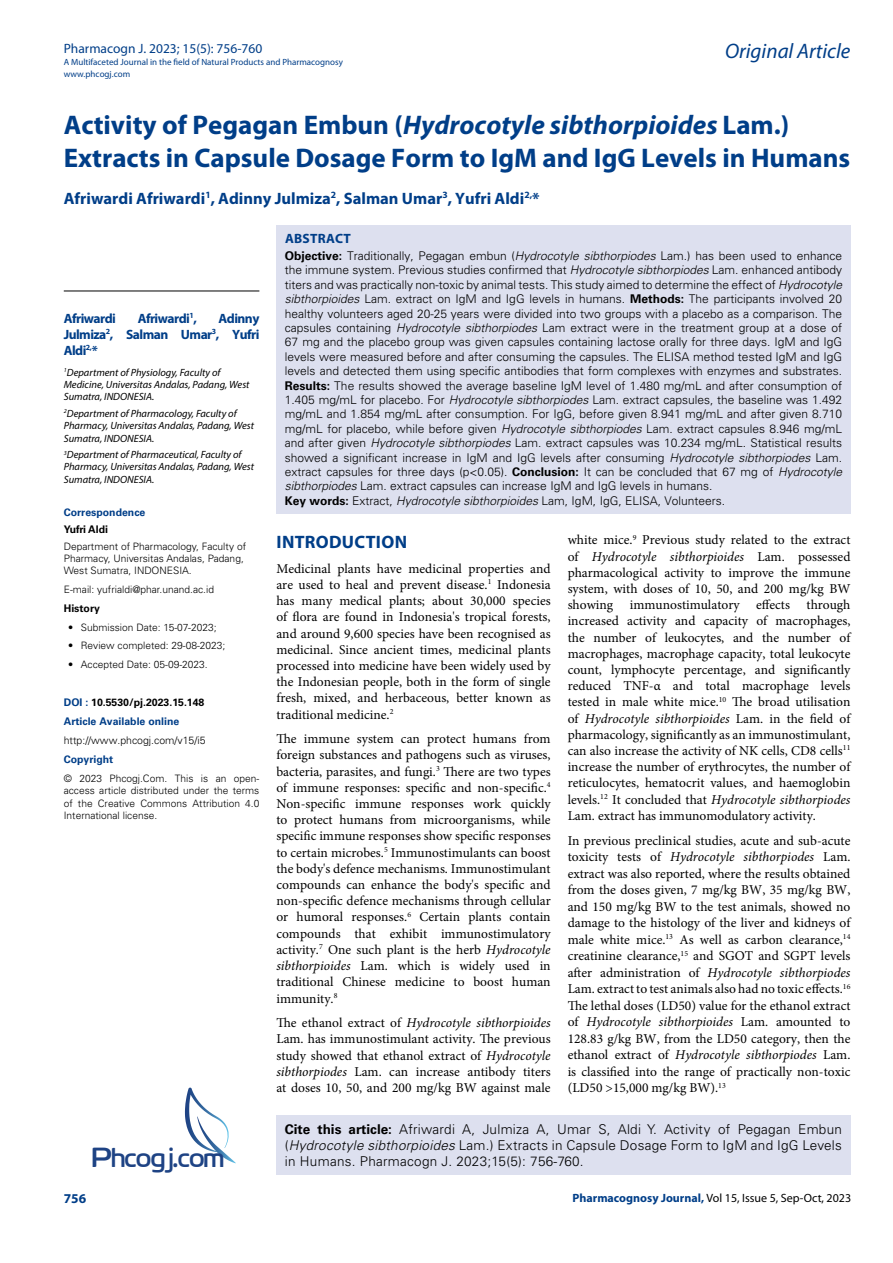
<style>
.page{position:relative;width:893px;height:1263px;background:#fff}
.page>*{position:absolute;margin:0;border:0;box-sizing:border-box;transform-origin:0 0}
.t1{font:27.6px "Cloud World";color:#1e4384}
.t2{font:700 27px/33px "Myriad Pro";color:#003e88}
.t3{font:italic 21px "Myriad Pro";color:#003e88}
.t4{font:700 18px "Myriad Pro";letter-spacing:.015em;color:#003e88}
.t5{font:700 16.5px "Myriad Pro";color:#003e88}
.t6{font:13.5px/16.2px "Minion Pro";color:#000;text-align:justify}
.t7{font:300 13.5px/16.2px "Univers LT Std";letter-spacing:.02em;color:#000}
.t8{font:700 13.5px/16.2px "Myriad Pro";letter-spacing:-.04em;color:#003e88;text-align:justify}
.t9{font:13.5px "Myriad Pro";color:#003e88}
.t10{font:700 13.5px "Myriad Pro";letter-spacing:.02em;color:#003e88}
.t11{font:300 12px/14.4px "Univers LT Std";color:#000}
.t12{font:12px "Myriad Pro";color:#000}
.t13{font:italic 10.5px/12.3px "Myriad Pro";color:#000}
.t14{font:700 10.5px/18.9px "Univers LT Std";color:#003e88}
.t15{font:300 10.5px "Univers LT Std";color:#000}
.t16{font:700 10.5px "Univers LT Std";color:#000}
.t17{font:300 10.2px/12.3px "Univers LT Std";color:#000}
.t18{font:9px/12px "Myriad Pro";color:#003e88}
.s1{font-style:italic}
.s2{color:#000}
.s3{font-weight:700}
.s4{font-weight:700;color:#003e88}
</style>
<div class="page">
<div style="left:276px;top:1115px;width:574px;height:60px;background:#dde0ef"></div>
<svg style="left:185px;top:1087px;width:51px;height:76px"></svg>
<div style="left:276px;top:225px;width:575px;height:288px;background:#dde0ef"></div>
<hr style="left:64px;top:291px;width:195px;height:1px;background:#000">
<p class="t9" style="left:64px;top:40px;width:200px">Pharmacogn J. 2023; 15(5): 756-760</p>
<p class="t18" style="left:64px;top:55px;width:281px">A Multifaceted Journal in the field of Natural Products and Pharmacognosy www.phcogj.com</p>
<h3 class="t3" style="left:725px;top:38px;width:127px">Original Article</h3>
<h2 class="t2" style="left:64px;top:108px;width:788px">Activity of Pegagan Embun (<span class="s1">Hydrocotyle sibthorpioides</span> Lam.)<br>Extracts in Capsule Dosage Form to IgM and IgG Levels in Humans</h2>
<p class="t5" style="left:64px;top:187px;width:477px">Afriwardi Afriwardi<sup>1</sup>, Adinny Julmiza<sup>2</sup>, Salman Umar<sup>3</sup>, Yufri Aldi<sup>2,</sup>*</p>
<p class="t8" style="left:64px;top:309px;width:54px">Afriwardi</p>
<p class="t8" style="left:138px;top:309px;width:61px">Afriwardi<sup>1</sup>,</p>
<p class="t8" style="left:64px;top:309px;width:197px;text-indent:155px">Adinny Julmiza<sup>2</sup>, Salman Umar<sup>3</sup>, Yufri Aldi<sup>2,</sup>*</p>
<p class="t13" style="left:64px;top:366px;width:187px"><sup>1</sup>Department of Physiology, Faculty of<br>Medicine, Universitas Andalas, Padang, West<br>Sumatra, INDONESIA.</p>
<p class="t13" style="left:64px;top:407px;width:192px"><sup>2</sup>Department of Pharmacology, Faculty of<br>Pharmacy, Universitas Andalas, Padang, West<br>Sumatra, INDONESIA.</p>
<p class="t13" style="left:64px;top:448px;width:192px"><sup>3</sup>Department of Pharmaceutical, Faculty of<br>Pharmacy, Universitas Andalas, Padang, West<br>Sumatra, INDONESIA.</p>
<p class="t14" style="left:64px;top:503px;width:83px">Correspondence</p>
<p class="t16" style="left:64px;top:523px;width:46px">Yufri Aldi</p>
<p class="t17" style="left:64px;top:540px;width:184px">Department of Pharmacology, Faculty of<br>Pharmacy, Universitas Andalas, Padang,<br>West Sumatra, INDONESIA.</p>
<p class="t17" style="left:64px;top:583px;width:152px">E-mail: yufrialdi@phar.unand.ac.id</p>
<p class="t16" style="left:64px;top:602px;width:38px">History</p>
<p class="t17" style="left:68px;top:621px;width:150px">• Submission Date: 15-07-2023;</p>
<p class="t17" style="left:68px;top:640px;width:159px">• Review completed: 29-08-2023;</p>
<p class="t17" style="left:68px;top:659px;width:141px">• Accepted Date: 05-09-2023.</p>
<p class="t14" style="left:64px;top:693px;width:142px">DOI : <span class="s2">10.5530/pj.2023.15.148<br></span>Article Available online</p>
<p class="t15" style="left:64px;top:734px;width:143px">http://www.phcogj.com/v15/i5</p>
<p class="t14" style="left:64px;top:750px;width:51px">Copyright</p>
<p class="t17" style="left:64px;top:772px;width:197px;text-align:justify">© 2023 Phcogj.Com. This is an open&shy;access article distributed under the terms of the Creative Commons Attribution 4.0<br>International license.</p>
<p class="t10" style="left:285px;top:230px;width:67px">ABSTRACT</p>
<p class="t11" style="left:285px;top:248px;width:559px"><span class="s3">Objective:</span> Traditionally, Pegagan embun (<span class="s1">Hydrocotyle sibthorpiodes</span> Lam.) has been used to enhance the immune system. Previous studies confirmed that <span class="s1">Hydrocotyle sibthorpiodes</span> Lam. enhanced antibody titers and was practically non-toxic by animal tests. This study aimed to determine the effect of <span class="s1">Hydrocotyle sibthorpioides</span> Lam. extract on IgM and IgG levels in humans. <span class="s3">Methods:</span> The participants involved 20 healthy volunteers aged 20-25 years were divided into two groups with a placebo as a comparison. The capsules containing <span class="s1">Hydrocotyle sibthorpiodes</span> Lam extract were in the treatment group at a dose of 67 mg and the placebo group was given capsules containing lactose orally for three days. IgM and IgG levels were measured before and after consuming the capsules. The ELISA method tested IgM and IgG levels and detected them using specific antibodies that form complexes with enzymes and substrates.<br><span class="s3">Results:</span> The results showed the average baseline IgM level of 1.480 mg/mL and after consumption of 1.405 mg/mL for placebo. For <span class="s1">Hydrocotyle sibthorpiodes</span> Lam. extract capsules, the baseline was 1.492 mg/mL and 1.854 mg/mL after consumption. For IgG, before given 8.941 mg/mL and after given 8.710 mg/mL for placebo, while before given <span class="s1">Hydrocotyle sibthorpiodes</span> Lam. extract capsules 8.946 mg/mL and after given <span class="s1">Hydrocotyle sibthorpiodes</span> Lam. extract capsules was 10.234 mg/mL. Statistical results showed a significant increase in IgM and IgG levels after consuming <span class="s1">Hydrocotyle sibthorpiodes</span> Lam. extract capsules for three days (p&lt;0.05). <span class="s3">Conclusion:</span> It can be concluded that 67 mg of <span class="s1">Hydrocotyle sibthorpiodes</span> Lam. extract capsules can increase IgM and IgG levels in humans.<br><span class="s3">Key words:</span> Extract, <span class="s1">Hydrocotyle sibthorpioides</span> Lam, IgM, IgG, ELISA, Volunteers.</p>
<h3 class="t4" style="left:277px;top:530px;width:132px">INTRODUCTION</h3>
<p class="t6" style="left:276px;top:560px;width:276px">Medicinal plants have medicinal properties and are used to heal and prevent disease.<sup>1</sup> Indonesia has many medical plants; about 30,000 species of flora are found in Indonesia's tropical forests, and around 9,600 species have been recognised as medicinal. Since ancient times, medicinal plants processed into medicine have been widely used by the Indonesian people, both in the form of single fresh, mixed, and herbaceous, better known as traditional medicine.<sup>2</sup></p>
<p class="t6" style="left:276px;top:731px;width:276px">The immune system can protect humans from foreign substances and pathogens such as viruses, bacteria, parasites, and fungi.<sup>3</sup> There are two types of immune responses: specific and non-specific.<sup>4<br></sup>Non-specific immune responses work quickly to protect humans from microorganisms, while specific immune responses show specific responses to certain microbes.<sup>5</sup> Immunostimulants can boost the body's defence mechanisms. Immunostimulant compounds can enhance the body's specific and non-specific defence mechanisms through cellular or humoral responses.<sup>6</sup> Certain plants contain compounds that exhibit immunostimulatory activity.<sup>7</sup> One such plant is the herb <span class="s1">Hydrocotyle sibthorpioides</span> Lam. which is widely used in traditional Chinese medicine to boost human immunity.<sup>8</sup></p>
<p class="t6" style="left:276px;top:1015px;width:276px">The ethanol extract of <span class="s1">Hydrocotyle sibthorpioides </span>Lam. has immunostimulant activity. The previous study showed that ethanol extract of <span class="s1">Hydrocotyle sibthorpiodes</span> Lam. can increase antibody titers at doses 10, 50, and 200 mg/kg BW against male</p>
<p class="t6" style="left:568px;top:532px;width:284px">white mice.<sup>9</sup> Previous study related to the extract of <span class="s1">Hydrocotyle sibthorpioides</span> Lam. possessed pharmacological activity to improve the immune system, with doses of 10, 50, and 200 mg/kg BW showing immunostimulatory effects through increased activity and capacity of macrophages, the number of leukocytes, and the number of macrophages, macrophage capacity, total leukocyte count, lymphocyte percentage, and significantly reduced TNF-α and total macrophage levels tested in male white mice.<sup>10</sup> The broad utilisation of <span class="s1">Hydrocotyle sibthorpioides</span> Lam. in the field of pharmacology, significantly as an immunostimulant, can also increase the activity of NK cells, CD8 cells<sup>11 </sup>increase the number of erythrocytes, the number of reticulocytes, hematocrit values, and haemoglobin levels.<sup>12</sup> It concluded that <span class="s1">Hydrocotyle sibthorpiodes </span>Lam. extract has immunomodulatory activity.</p>
<p class="t6" style="left:568px;top:832px;width:284px">In previous preclinical studies, acute and sub-acute toxicity tests of <span class="s1">Hydrocotyle sibthorpiodes</span> Lam. extract was also reported, where the results obtained from the doses given, 7 mg/kg BW, 35 mg/kg BW, and 150 mg/kg BW to the test animals, showed no damage to the histology of the liver and kidneys of male white mice.<sup>13</sup> As well as carbon clearance,<sup>14 </sup>creatinine clearance,<sup>15</sup> and SGOT and SGPT levels after administration of <span class="s1">Hydrocotyle sibthorpiodes </span>Lam. extract to test animals also had no toxic effects.<sup>16<br></sup>The lethal doses (LD50) value for the ethanol extract of <span class="s1">Hydrocotyle sibthorpioides</span> Lam. amounted to 128.83 g/kg BW, from the LD50 category, then the ethanol extract of <span class="s1">Hydrocotyle sibthorpiodes</span> Lam. is classified into the range of practically non-toxic (LD50 &gt;15,000 mg/kg BW).<sup>13</sup></p>
<p class="t7" style="left:285px;top:1121px;width:559px"><span class="s3">Cite this article:</span> Afriwardi A, Julmiza A, Umar S, Aldi Y. Activity of Pegagan Embun (<span class="s1">Hydrocotyle sibthorpioides</span> Lam.) Extracts in Capsule Dosage Form to IgM and IgG Levels</p>
<h1 class="t1" style="left:92px;top:1136px;width:134px">Phcogj.com</h1>
<p class="t7" style="left:285px;top:1153px;width:300px">in Humans. Pharmacogn J. 2023;15(5): 756-760.</p>
<p class="t12" style="left:572px;top:1190px;width:280px"><span class="s4">Pharmacognosy Journal,</span> Vol 15, Issue 5, Sep-Oct, 2023</p>
<p class="t8" style="left:64px;top:1190px;width:24px">756</p>
</div>
